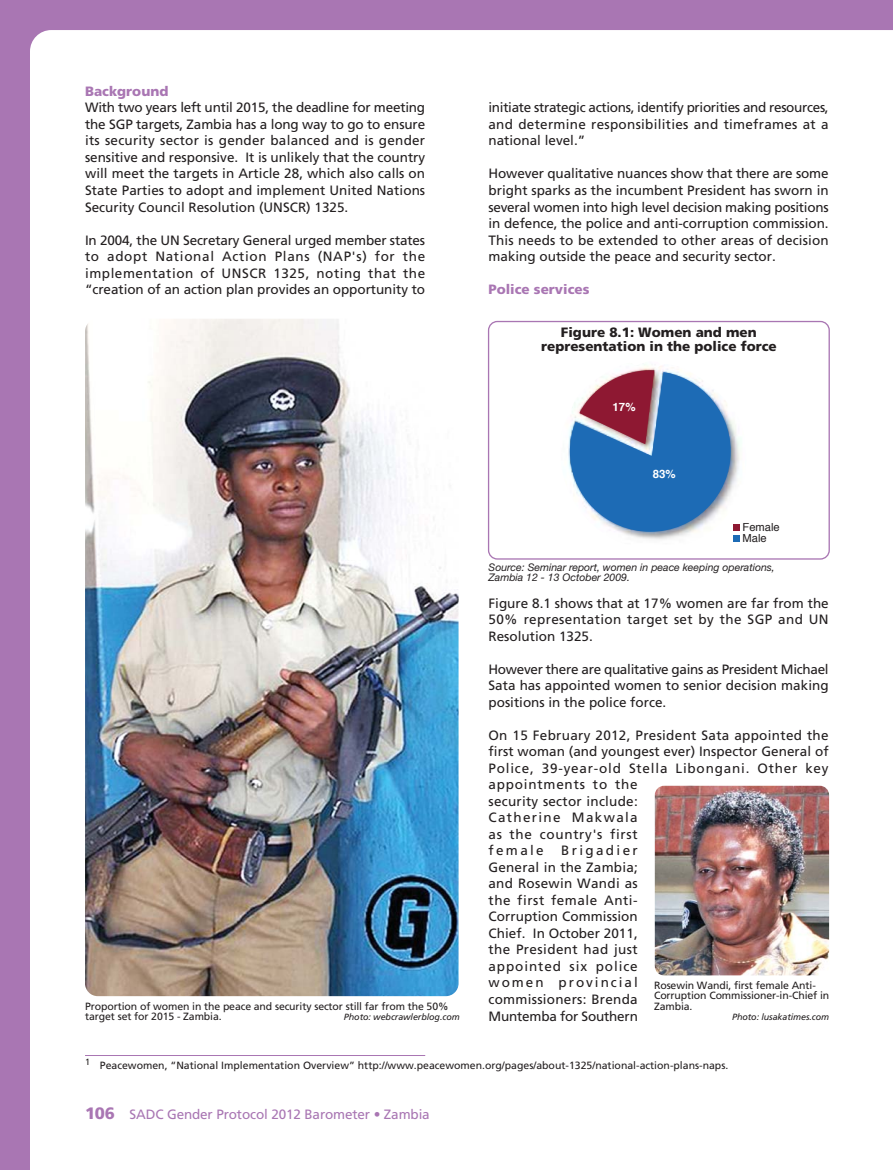
<style>
.page{position:relative;width:893px;height:1170px;background:#fff}
.page>*{position:absolute;margin:0;border:0;box-sizing:border-box;transform-origin:0 0}
.t1{font:13.5px/16.5px "Frutiger LT Std";letter-spacing:.005em;color:#231f20;text-align:justify}
.t2{font:900 13.5px/13.5px "Frutiger LT Std";color:#231f20;text-align:center}
.t3{font:13.5px "Frutiger LT Std";letter-spacing:-.01em;color:#a976b3}
.t4{font:900 13.5px "Frutiger LT Std";color:#a976b3}
.t5{font:700 11.55px "Helvetica";color:#fff}
.t6{font:11.1px/11.1px "Helvetica";color:#231f20}
.t7{font:10.5px/10.5px "Frutiger LT Std";letter-spacing:-.01em;color:#231f20}
.t8{font:italic 10.5px/10.5px "Helvetica Neue";color:#231f20}
.t9{font:italic 9px "Frutiger LT Std";letter-spacing:-.01em;color:#231f20}
.s1{font-weight:900;font-size:16.5px}
</style>
<div class="page">
<div style="left:0;top:0;width:893px;height:1169px;background:#a976b3"></div>
<div style="left:30px;top:30px;width:863px;height:1139px;background:#fff"></div>
<hr style="left:85px;top:1054px;width:340px;height:1px;background:#a976b3">
<img style="left:85px;top:319px;width:374px;height:677px;border-radius:13px">
<div style="left:488px;top:321px;width:342px;height:238px;background:#fff;border:1px solid #a976b3;border-radius:9px"></div>
<img style="left:568px;top:364px;width:172px;height:178px">
<svg style="left:570px;top:370px;width:161px;height:161px"></svg>
<div style="left:733px;top:524px;width:7px;height:6px;background:#8e1832"></div>
<div style="left:733px;top:535px;width:7px;height:6px;background:#1d6bb5"></div>
<img style="left:655px;top:785px;width:174px;height:190px;border-radius:9px">
<p class="t4" style="left:85px;top:85px;width:85px">Background</p>
<p class="t1" style="left:85px;top:100px;width:342px">With two years left until 2015, the deadline for meeting the SGP targets, Zambia has a long way to go to ensure its security sector is gender balanced and is gender sensitive and responsive. It is unlikely that the country will meet the targets in Article 28, which also calls on State Parties to adopt and implement United Nations Security Council Resolution (UNSCR) 1325.</p>
<p class="t1" style="left:85px;top:232px;width:342px">In 2004, the UN Secretary General urged member states to adopt National Action Plans (NAP's) for the implementation of UNSCR 1325, noting that the “creation of an action plan provides an opportunity to</p>
<p class="t7" style="left:85px;top:1001px;width:365px">Proportion of women in the peace and security sector still far from the 50% target set for 2015 - Zambia.</p>
<p class="t9" style="left:344px;top:1012px;width:117px">Photo: webcrawlerblog.com</p>
<p class="t1" style="left:488px;top:100px;width:342px">initiate strategic actions, identify priorities and resources, and determine responsibilities and timeframes at a national level.”</p>
<p class="t1" style="left:488px;top:166px;width:342px">However qualitative nuances show that there are some bright sparks as the incumbent President has sworn in several women into high level decision making positions in defence, the police and anti-corruption commission.<br>This needs to be extended to other areas of decision making outside the peace and security sector.</p>
<p class="t4" style="left:488px;top:283px;width:102px">Police services</p>
<p class="t2" style="left:541px;top:326px;width:237px">Figure 8.1: Women and men representation in the police force</p>
<p class="t5" style="left:613px;top:402px;width:24px">17%</p>
<p class="t5" style="left:653px;top:469px;width:24px">83%</p>
<p class="t6" style="left:743px;top:522px;width:39px">Female<br>Male</p>
<p class="t8" style="left:489px;top:562px;width:288px">Source: Seminar report, women in peace keeping operations,<br>Zambia 12 - 13 October 2009.</p>
<p class="t1" style="left:488px;top:595px;width:342px">Figure 8.1 shows that at 17% women are far from the 50% representation target set by the SGP and UN Resolution 1325.</p>
<p class="t1" style="left:488px;top:661px;width:342px">However there are qualitative gains as President Michael Sata has appointed women to senior decision making positions in the police force.</p>
<p class="t1" style="left:488px;top:727px;width:342px;text-align:left">On 15 February 2012, President Sata appointed the first woman (and youngest ever) Inspector General of<br>Police, 39-year-old Stella Libongani. Other key appointments to the<br>security sector include:<br>Catherine Makwala<br>as the country's first<br>female</p>
<p class="t1" style="left:488px;top:843px;width:151px;text-indent:73px">Brigadier General in the Zambia; and Rosewin Wandi as the first female Anti-Corruption Commission Chief. In October 2011, the President had just appointed six police women provincial commissioners: Brenda Muntemba for Southern</p>
<p class="t7" style="left:654px;top:980px;width:177px">Rosewin Wandi, first female Anti-<br>Corruption Commissioner-in-Chief in<br>Zambia.</p>
<p class="t9" style="left:732px;top:1012px;width:99px">Photo: lusakatimes.com</p>
<p class="t7" style="left:85px;top:1060px;width:645px"><sup>1</sup> Peacewomen, “National Implementation Overview” http://www.peacewomen.org/pages/about-1325/national-action-plans-naps.</p>
<p class="t3" style="left:85px;top:1108px;width:346px"><span class="s1">106</span> SADC Gender Protocol 2012 Barometer • Zambia</p>
</div>
